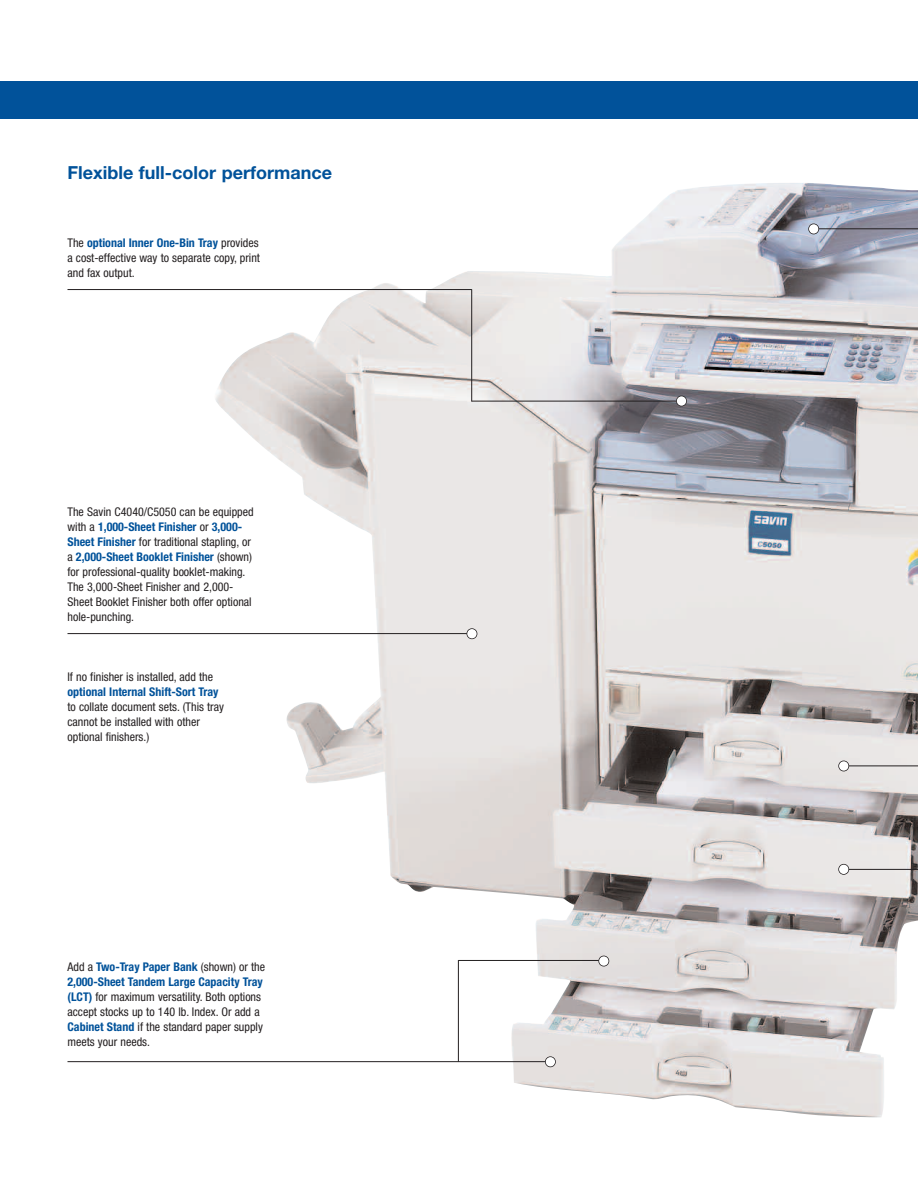
<style>
.page{position:relative;width:918px;height:1188px;background:#fff}
.page>*{position:absolute;margin:0;border:0;box-sizing:border-box;transform-origin:0 0}
.t1{font:700 18px "Helvetica Neue";color:#01529a}
.t2{font:condensed 12px/15px "Helvetica Neue";color:#231f20}
.t3{font:700 condensed 12px "Helvetica Neue";color:#01529a}
.s1{font-weight:700;color:#01529a}
</style>
<div class="page">
<img style="left:214px;top:183px;width:704px;height:934px">
<div style="left:0;top:81px;width:918px;height:37px;background:#01529a"></div>
<hr style="left:68px;top:633px;width:404px;height:1px;background:#231f20">
<div style="left:467px;top:629px;width:10px;height:10px;background:#fff;border-radius:50%"></div>
<div style="left:467px;top:628px;width:10px;height:11px;border:2px solid #231f20;border-radius:50%"></div>
<hr style="left:68px;top:289px;width:404px;height:1px;background:#231f20">
<hr style="left:68px;top:1061px;width:482px;height:1px;background:#231f20">
<div style="left:545px;top:1057px;width:10px;height:10px;background:#fff;border-radius:50%"></div>
<div style="left:545px;top:1056px;width:11px;height:11px;border:2px solid #231f20;border-radius:50%"></div>
<hr style="left:458px;top:960px;width:1px;height:102px;background:#231f20">
<hr style="left:458px;top:960px;width:142px;height:1px;background:#231f20">
<div style="left:599px;top:956px;width:10px;height:10px;background:#fff;border-radius:50%"></div>
<div style="left:598px;top:956px;width:11px;height:11px;border:2px solid #231f20;border-radius:50%"></div>
<hr style="left:848px;top:869px;width:70px;height:1px;background:#231f20">
<hr style="left:848px;top:766px;width:70px;height:1px;background:#231f20">
<div style="left:839px;top:761px;width:10px;height:10px;background:#fff;border-radius:50%"></div>
<div style="left:838px;top:761px;width:11px;height:10px;border:2px solid #231f20;border-radius:50%"></div>
<hr style="left:817px;top:228px;width:101px;height:1px;background:#231f20">
<div style="left:809px;top:224px;width:10px;height:10px;background:#fff;border-radius:50%"></div>
<div style="left:808px;top:224px;width:11px;height:10px;border:2px solid #231f20;border-radius:50%"></div>
<div style="left:839px;top:864px;width:10px;height:10px;background:#fff;border-radius:50%"></div>
<div style="left:838px;top:864px;width:11px;height:11px;border:2px solid #231f20;border-radius:50%"></div>
<hr style="left:471px;top:289px;width:1px;height:113px;background:#231f20">
<hr style="left:472px;top:401px;width:207px;height:1px;background:#231f20">
<div style="left:676px;top:396px;width:11px;height:10px;background:#fff;border-radius:50%"></div>
<div style="left:676px;top:396px;width:11px;height:10px;border:2px solid #231f20;border-radius:50%"></div>
<h1 class="t1" style="left:68px;top:167px;width:266px">Flexible full-color performance</h1>
<p class="t2" style="left:67px;top:236px;width:194px;text-align:justify">The <span class="s1">optional Inner One-Bin Tray</span> provides a cost-effective way to separate copy, print and fax output.</p>
<p class="t2" style="left:67px;top:505px;width:188px">The Savin C4040/C5050 can be equipped with a <span class="s1">1,000-Sheet Finisher</span> or <span class="s1">3,000- Sheet Finisher</span> for traditional stapling, or a <span class="s1">2,000-Sheet Booklet Finisher</span> (shown) for professional-quality booklet-making.<br>The 3,000-Sheet Finisher and 2,000- Sheet Booklet Finisher both offer optional hole-punching.</p>
<p class="t2" style="left:67px;top:671px;width:147px">If no finisher is installed, add the</p>
<p class="t3" style="left:68px;top:688px;width:153px">optional Internal Shift-Sort Tray</p>
<p class="t2" style="left:68px;top:701px;width:158px">to collate document sets. (This tray cannot be installed with other optional finishers.)</p>
<p class="t2" style="left:68px;top:960px;width:199px">Add a <span class="s1">Two-Tray Paper Bank</span> (shown) or the <span class="s1">2,000-Sheet Tandem Large Capacity Tray (LCT)</span> for maximum versatility. Both options accept stocks up to 140 lb. Index. Or add a <span class="s1">Cabinet Stand</span> if the standard paper supply meets your needs.</p>
</div>
